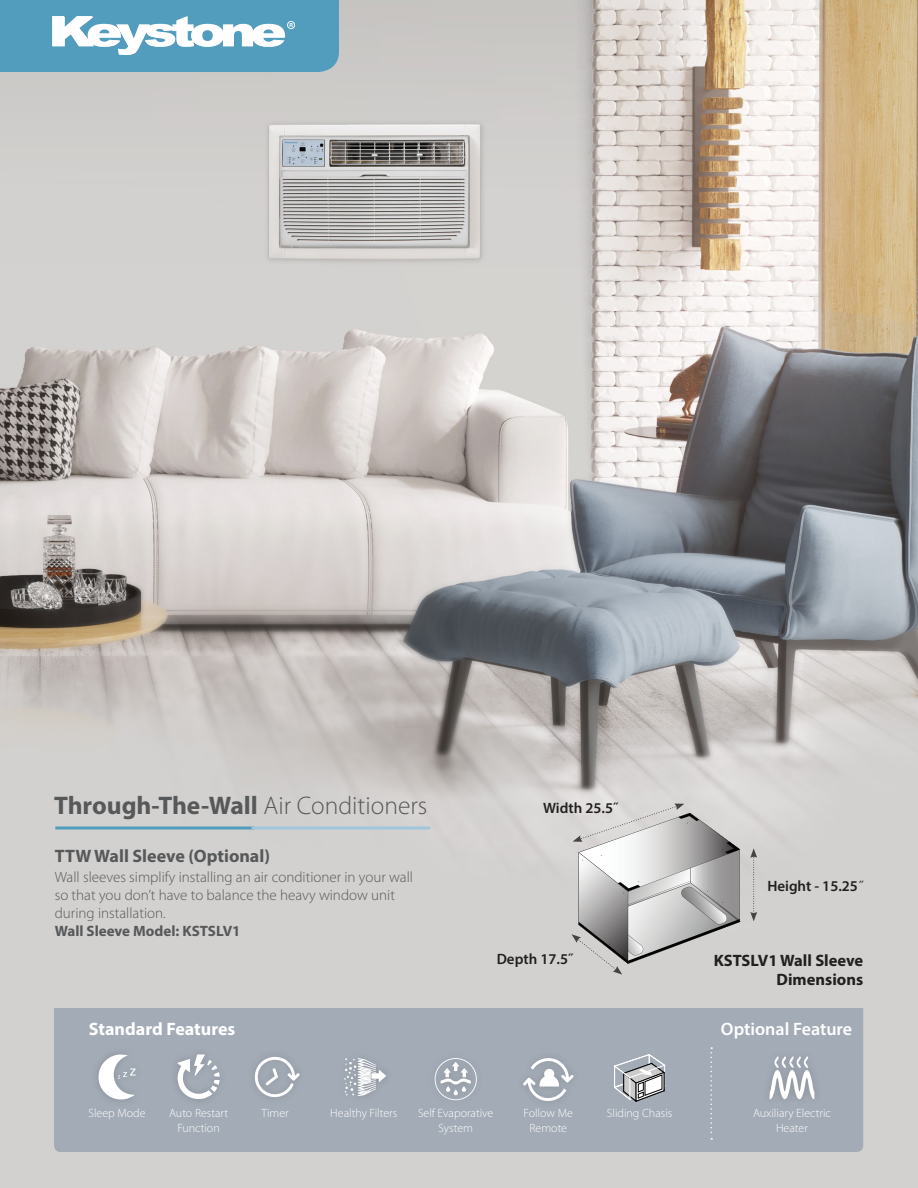
<style>
.page{position:relative;width:918px;height:1188px;background:#fff}
.page>*{position:absolute;margin:0;border:0;box-sizing:border-box;transform-origin:0 0}
.t1{font:700 25.5px "Myriad Pro";color:#57585a}
.t2{font:700 18px "Myriad Pro";color:#57585a}
.t3{font:700 18px "Myriad Pro";color:#fff}
.t4{font:600 18px "Myriad Pro";color:#fff}
.t5{font:700 16.5px/19.8px "Myriad Pro";color:#231f20;text-align:right}
.t6{font:300 15px/18px "Myriad Pro";color:#57585a}
.t7{font:600 15px "Myriad Pro";color:#231f20}
.t8{font:700 15px "Myriad Pro";color:#57585a}
.t9{font:300 12px/14.4px "Myriad Pro";color:#fff;text-align:center}
.s1{font-weight:300}
.s2{font-style:inherit}
.s3{font-family:"Minion Pro";font-weight:400}
</style>
<div class="page">
<img style="left:0;top:0;width:918px;height:1188px">
<div style="left:54px;top:1008px;width:809px;height:144px;background:#a3abb6"></div>
<svg style="left:710px;top:1047px;width:2px;height:93px"></svg>
<div style="left:91px;top:1047px;width:52px;height:60px;background:#a2aab5"></div>
<svg style="left:98px;top:1054px;width:38px;height:46px"></svg>
<div style="left:170px;top:1047px;width:58px;height:60px;background:#a3abb6"></div>
<svg style="left:178px;top:1054px;width:42px;height:45px"></svg>
<div style="left:247px;top:1049px;width:60px;height:56px;background:#a3abb6"></div>
<svg style="left:255px;top:1057px;width:45px;height:40px"></svg>
<div style="left:337px;top:1050px;width:56px;height:54px;background:#a3abb6"></div>
<svg style="left:344px;top:1058px;width:42px;height:38px"></svg>
<div style="left:427px;top:1050px;width:58px;height:58px;background:#a3abb6"></div>
<svg style="left:435px;top:1058px;width:42px;height:42px"></svg>
<div style="left:516px;top:1050px;width:65px;height:59px;background:#a3abb6"></div>
<svg style="left:523px;top:1058px;width:51px;height:43px"></svg>
<svg style="left:614px;top:1054px;width:51px;height:47px"></svg>
<div style="left:762px;top:1049px;width:60px;height:58px;background:#a2aab5"></div>
<svg style="left:770px;top:1057px;width:44px;height:42px"></svg>
<svg style="left:572px;top:804px;width:168px;height:171px;background:#c3c2c1"></svg>
<svg style="left:750px;top:848px;width:7px;height:73px"></svg>
<svg style="left:55px;top:826px;width:375px;height:4px"></svg>
<div style="left:0;top:0;width:339px;height:72px;background:#529cbe"></div>
<img style="left:53px;top:16px;width:243px;height:39px">
<p class="t1" style="left:54px;top:789px;width:375px">Through-The-Wall <span class="s1">Air Conditioners</span></p>
<p class="t2" style="left:55px;top:844px;width:217px">TTW Wall Sleeve (Optional)</p>
<p class="t6" style="left:55px;top:868px;width:360px">Wall sleeves simplify installing an air conditioner in your wall so that you don’t have to balance the heavy window unit during installation.</p>
<p class="t8" style="left:55px;top:921px;width:187px">Wall Sleeve Model: KSTSLV1</p>
<p class="t7" style="left:543px;top:798px;width:76px">Width 25.5<span class="s2">˝</span></p>
<p class="t7" style="left:497px;top:949px;width:77px">Depth 17.5<span class="s2">˝</span></p>
<p class="t7" style="left:767px;top:876px;width:98px">Height - 15.25<span class="s3">˝</span></p>
<p class="t5" style="left:714px;top:950px;width:151px">KSTSLV1 Wall Sleeve<br>Dimensions</p>
<p class="t3" style="left:89px;top:1017px;width:148px">Standard Features</p>
<p class="t4" style="left:721px;top:1017px;width:133px">Optional Feature</p>
<p class="t9" style="left:88px;top:1106px;width:59px">Sleep Mode</p>
<p class="t9" style="left:169px;top:1106px;width:61px">Auto Restart</p>
<p class="t9" style="left:177px;top:1120px;width:44px">Function</p>
<p class="t9" style="left:262px;top:1106px;width:29px">Timer</p>
<p class="t9" style="left:330px;top:1106px;width:69px">Healthy Filters</p>
<p class="t9" style="left:418px;top:1106px;width:77px">Self Evaporative</p>
<p class="t9" style="left:438px;top:1120px;width:36px">System</p>
<p class="t9" style="left:524px;top:1106px;width:51px">Follow Me</p>
<p class="t9" style="left:530px;top:1120px;width:39px">Remote</p>
<p class="t9" style="left:607px;top:1106px;width:67px">Sliding Chasis</p>
<p class="t9" style="left:753px;top:1106px;width:79px">Auxiliary Electric<br>Heater</p>
</div>
